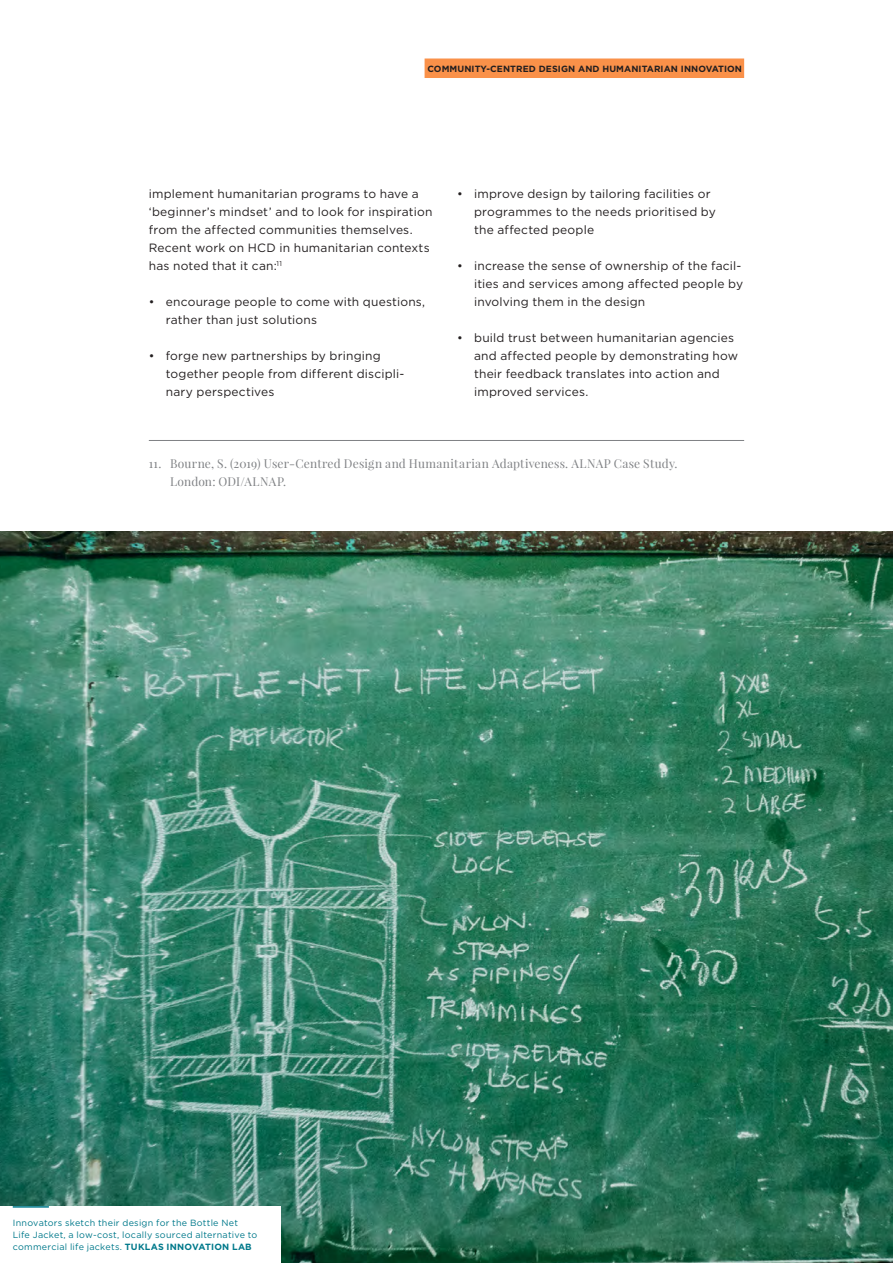
<style>
.page{position:relative;width:893px;height:1263px;background:#fff}
.page>*{position:absolute;margin:0;border:0;box-sizing:border-box;transform-origin:0 0}
.t1{font:12px/18px "Gotham";letter-spacing:.015em;color:#231f20}
.Footnotes{font:12px/18px "Playfair Display";letter-spacing:.015em;color:#808285}
.Captions{font:9px/12px "Gotham";letter-spacing:.025em;color:#00798b}
.t2{font:700 9px "Gotham";letter-spacing:.01em;color:#231f20}
.s1{font-weight:700}
</style>
<div class="page">
<div style="left:425px;top:59px;width:319px;height:19px;background:#fa9149"></div>
<hr style="left:149px;top:440px;width:595px;height:1px;background:#808285">
<img style="left:0;top:531px;width:893px;height:732px">
<div style="left:0;top:1207px;width:281px;height:56px;background:#fff"></div>
<hr style="left:13px;top:1206px;width:36px;height:2px;background:#00798b">
<p class="t2" style="left:427px;top:64px;width:316px">COMMUNITY-CENTRED DESIGN AND HUMANITARIAN INNOVATION</p>
<p class="t1" style="left:149px;top:185px;width:285px">implement humanitarian programs to have a ‘beginner’s mindset’ and to look for inspiration from the affected communities themselves.<br>Recent work on HCD</p>
<p class="t1" style="left:149px;top:239px;width:282px;text-indent:131px">in humanitarian contexts has noted that it can:<sup>11</sup></p>
<p class="t1" style="left:166px;top:293px;width:261px;text-indent:-17px">• encourage people to come with questions, rather than just solutions</p>
<p class="t1" style="left:166px;top:347px;width:240px;text-indent:-17px">• forge new partnerships by bringing together people from different discipli&shy;nary perspectives</p>
<p class="t1" style="left:474px;top:185px;width:243px;text-indent:-17px">• improve design by tailoring facilities or programmes to the needs prioritised by the affected people</p>
<p class="t1" style="left:474px;top:257px;width:270px;text-indent:-17px">• increase the sense of ownership of the facil&shy;ities and services among affected people by involving them in the design</p>
<p class="t1" style="left:474px;top:329px;width:266px;text-indent:-17px">• build trust between humanitarian agencies and affected people by demonstrating how their feedback translates into action and improved services.</p>
<p class="Footnotes" style="left:170px;top:454px;width:509px;text-indent:-21px">11. Bourne, S. (2019) User-Centred Design and Humanitarian Adaptiveness. ALNAP Case Study.<br>London: ODI/ALNAP.</p>
<p class="Captions" style="left:13px;top:1216px;width:246px">Innovators sketch their design for the Bottle N et<br>Life Jacket, a low-cost, locally sourced alternative to commercial life jackets. <span class="s1">TUKLAS INNOVATION LAB</span></p>
</div>
